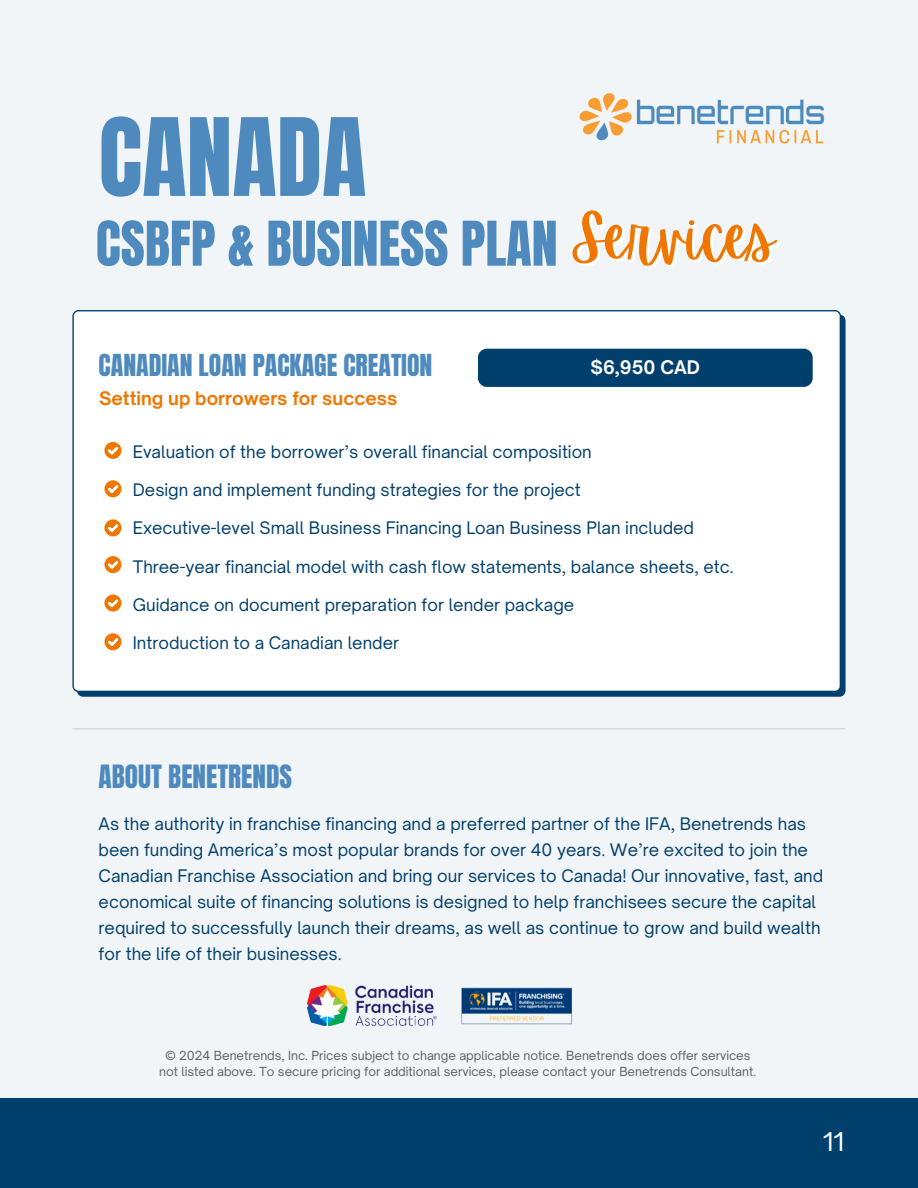
<style>
.page{position:relative;width:918px;height:1188px;background:#f1f5f8}
.page>*{position:absolute;margin:0;border:0;box-sizing:border-box;transform-origin:0 0}
.t1{font:91.65px "Anton";color:#4e8abe}
.t2{font:62.25px "Apricots";color:#ef7700}
.t3{font:52.35px "Anton";color:#4e8abe}
.t4{font:27.3px "Anton";color:#4e8abe}
.t5{font:25.8px "Anton";color:#4e8abe}
.t6{font:24.75px "Open Sauce One";color:#fff}
.t7{font:700 18px "Open Sauce One";color:#fff}
.t8{font:700 17.85px "Open Sauce One";color:#ef7700}
.t9{font:16.5px/25.8px "Open Sauce One";color:#013f6d}
.t10{font:12px "Open Sauce One";color:#606060}
</style>
<div class="page">
<div style="left:72px;top:310px;width:774px;height:387px;background:#fff"></div>
<svg style="left:104px;top:442px;width:17px;height:17px"></svg>
<svg style="left:104px;top:480px;width:17px;height:17px"></svg>
<svg style="left:104px;top:519px;width:17px;height:17px"></svg>
<svg style="left:104px;top:556px;width:17px;height:17px"></svg>
<svg style="left:104px;top:595px;width:17px;height:16px"></svg>
<svg style="left:104px;top:633px;width:17px;height:17px"></svg>
<img style="left:579px;top:93px;width:246px;height:51px">
<div style="left:478px;top:349px;width:335px;height:38px;background:#013f6d;border-radius:9px"></div>
<img style="left:307px;top:985px;width:130px;height:41px">
<img style="left:461px;top:987px;width:111px;height:38px">
<hr style="left:72px;top:728px;width:774px;height:1px;background:#606060">
<div style="left:0;top:1099px;width:918px;height:89px;background:#013f6d"></div>
<p class="t1" style="left:99px;top:92px;width:269px">CANADA</p>
<p class="t3" style="left:96px;top:206px;width:463px">CSBFP &amp; BUSINESS PLAN</p>
<p class="t2" style="left:571px;top:202px;width:204px">Services</p>
<p class="t5" style="left:99px;top:347px;width:335px">CANADIAN LOAN PACKAGE CREATION</p>
<p class="t7" style="left:591px;top:356px;width:111px">$6,950 CAD</p>
<p class="t8" style="left:99px;top:387px;width:300px">Setting up borrowers for success</p>
<h3 class="t9" style="left:133px;top:439px;width:461px">Evaluation of the borrower’s overall financial composition</h3>
<p class="t9" style="left:133px;top:477px;width:450px">Design and implement funding strategies for the project</p>
<h4 class="t9" style="left:133px;top:515px;width:563px">Executive-level Small Business Financing Loan Business Plan included</h4>
<h6 class="t9" style="left:133px;top:554px;width:602px">Three-year financial model with cash flow statements, balance sheets, etc.</h6>
<h5 class="t9" style="left:133px;top:592px;width:443px">Guidance on document preparation for lender package</h5>
<p class="t9" style="left:133px;top:630px;width:268px">Introduction to a Canadian lender</p>
<p class="t4" style="left:99px;top:757px;width:195px">ABOUT BENETRENDS</p>
<p class="t9" style="left:99px;top:811px;width:726px">As the authority in franchise financing and a preferred partner of the IFA, Benetrends has been funding America’s most popular brands for over 40 years. We’re excited to join the Canadian Franchise Association and bring our services to Canada! Our innovative, fast, and economical suite of financing solutions is designed to help franchisees secure the capital required to successfully launch their dreams, as well as continue to grow and build wealth for the life of their businesses.</p>
<p class="t10" style="left:165px;top:1048px;width:587px">© 2024 Benetrends, Inc. Prices subject to change applicable notice. Benetrends does offer services</p>
<p class="t10" style="left:159px;top:1064px;width:598px">not listed above. To secure pricing for additional services, please contact your Benetrends Consultant.</p>
<h4 class="t6" style="left:823px;top:1126px;width:23px">11</h4>
</div>
